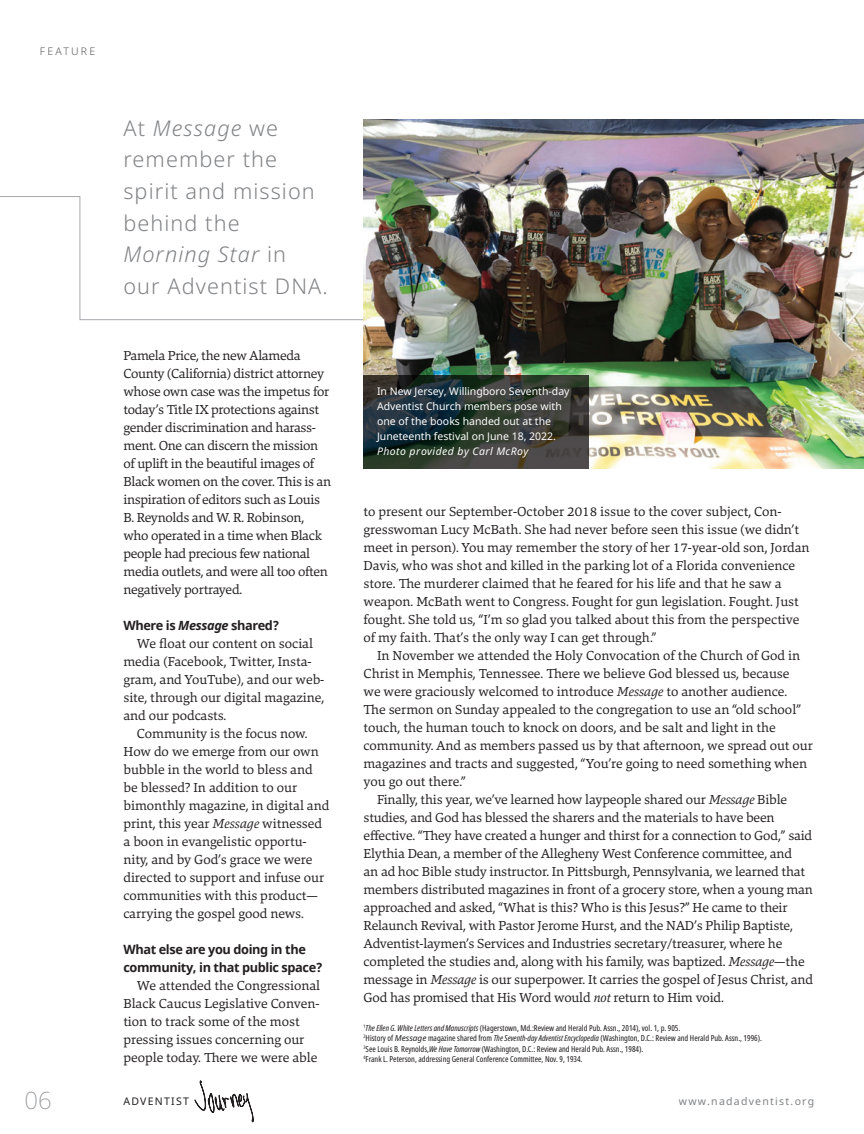
<style>
.page{position:relative;width:864px;height:1134px;background:#fff}
.page>*{position:absolute;margin:0;border:0;box-sizing:border-box;transform-origin:0 0}
.t1{font:200 23.85px "Noto Sans";color:#939598}
.Pull_Quotes{font:300 21.6px/31.7px "Noto Sans";letter-spacing:.05em;color:#808285}
.Body_Copy{font:13.5px/18px "Danton";letter-spacing:-.01em;color:#231f20}
.interview_question{font:700 12.75px/18px "Noto Sans";letter-spacing:-.03em;color:#231f20}
.t2{font:10.5px/15px "Noto Sans";color:#fff}
.t3{font:10.5px "Noto Sans";letter-spacing:.12em;color:#808285}
.t4{font:10.5px "Noto Sans";letter-spacing:.12em;color:#231f20}
.t5{font:300 10.5px "Noto Sans";letter-spacing:.21em;color:#57585a}
.Endnotes{font:extra-condensed 8.25px "Noto Sans";color:#231f20}
.s1{font-style:italic}
.s2{font-style:italic;font-stretch:normal}
</style>
<div class="page">
<svg style="left:195px;top:1080px;width:59px;height:43px"></svg>
<svg style="left:0;top:196px;width:364px;height:124px"></svg>
<img style="left:364px;top:119px;width:500px;height:350px">
<svg style="left:364px;top:375px;width:225px;height:94px;background:#2f3835"></svg>
<p class="t5" style="left:40px;top:44px;width:57px">FEATURE</p>
<p class="Pull_Quotes" style="left:123px;top:112px;width:206px">At <span class="s1">Message</span> we remember the spirit and mission behind the<br><span class="s1">Morning Star</span> in our Adventist DNA.</p>
<p class="Body_Copy" style="left:123px;top:346px;width:209px">Pamela Price, the new Alameda County (California) district attorney whose own case was the impetus for today’s Title IX protections against gender discrimination and harass&shy;ment. One can discern the mission of uplift in the beautiful images of Black women on the cover. This is an inspiration of editors such as Louis B. Reynolds and W. R. Robinson, who operated in a time when Black people had precious few national media outlets, and were all too often negatively portrayed.</p>
<p class="interview_question" style="left:123px;top:616px;width:158px">Where is <span class="s1">Message</span> shared?</p>
<p class="Body_Copy" style="left:123px;top:634px;width:202px;text-indent:14px">We float our content on social media (Facebook, Twitter, Insta&shy;gram, and YouTube), and our web&shy;site, through our digital magazine, and our podcasts.</p>
<p class="Body_Copy" style="left:123px;top:724px;width:207px;text-indent:14px">Community is the focus now.<br>How do we emerge from our own bubble in the world to bless and be blessed? In addition to our bimonthly magazine, in digital and print, this year <span class="s1">Message</span> witnessed a boon in evangelistic opportu&shy;nity, and by God’s grace we were directed to support and infuse our communities with this product— carrying the gospel good news.</p>
<p class="interview_question" style="left:123px;top:940px;width:201px">What else are you doing in the community, in that public space?</p>
<p class="Body_Copy" style="left:123px;top:976px;width:198px;text-indent:14px">We attended the Congressional<br>Black Caucus Legislative Conven&shy;tion to track some of the most pressing issues concerning our people today. There we were able</p>
<p class="t2" style="left:377px;top:384px;width:194px">In New Jersey, Willingboro Seventh-day Adventist Church members pose with one of the books handed out at the Juneteenth festival on June 18, 2022.<br><span class="s1">Photo provided by Carl McRoy</span></p>
<p class="Body_Copy" style="left:364px;top:502px;width:448px">to present our September-October 2018 issue to the cover subject, Con&shy;gresswoman Lucy McBath. She had never before seen this issue (we didn’t meet in person). You may remember the story of her 17-year-old son, Jordan Davis, who was shot and killed in the parking lot of a Florida convenience store. The murderer claimed that he feared for his life and that he saw a weapon. McBath went to Congress. Fought for gun legislation. Fought. Just fought. She told us, “I’m so glad you talked about this from the perspective of my faith. That’s the only way I can get through.”</p>
<p class="Body_Copy" style="left:364px;top:646px;width:451px;text-indent:14px">In November we attended the Holy Convocation of the Church of God in Christ in Memphis, Tennessee. There we believe God blessed us, because<br>we were graciously welcomed to introduce <span class="s1">Message</span> to another audience.<br>The sermon on Sunday appealed to the congregation to use an “old school” touch, the human touch to knock on doors, and be salt and light in the community. And as members passed us by that afternoon, we spread out our magazines and tracts and suggested, “You’re going to need something when you go out there.”</p>
<p class="Body_Copy" style="left:364px;top:790px;width:451px;text-indent:14px">Finally, this year, we’ve learned how laypeople shared our <span class="s1">Message</span> Bible studies, and God has blessed the sharers and the materials to have been effective. “They have created a hunger and thirst for a connection to God,” said Elythia Dean, a member of the Allegheny West Conference committee, and<br>an ad hoc Bible study instructor. In Pittsburgh, Pennsylvania, we learned that members distributed magazines in front of a grocery store, when a young man approached and asked, “What is this? Who is this Jesus?” He came to their Relaunch Revival, with Pastor Jerome Hurst, and the NAD’s Philip Baptiste, Adventist-laymen’s Services and Industries secretary/treasurer, where he completed the studies and, along with his family, was baptized. <span class="s1">Message</span>—the message in <span class="s1">Message</span> is our superpower. It carries the gospel of Jesus Christ, and God has promised that His Word would <span class="s1">not</span> return to Him void.</p>
<p class="Endnotes" style="left:364px;top:1022px;width:318px"><sup>1</sup><span class="s1">The Ellen G. White Letters and Manuscripts</span> (Hagerstown, Md.:Review and Herald Pub. Assn., 2014), vol. 1, p. 905.</p>
<p class="Endnotes" style="left:364px;top:1032px;width:400px"><sup>2</sup>History of <span class="s2">Message</span> magazine shared from <span class="s1">The Seventh-day Adventist Encyclopedia</span> (Washington, D.C.: Review and Herald Pub. Assn., 1996).</p>
<p class="Endnotes" style="left:364px;top:1043px;width:281px"><sup>3</sup>See Louis B. Reynolds,<span class="s1">We Have Tomorrow</span> (Washington, D.C.: Review and Herald Pub. Assn., 1984).</p>
<p class="Endnotes" style="left:364px;top:1053px;width:220px"><sup>4</sup>Frank L. Peterson, addressing General Conference Committee, Nov. 9, 1934.</p>
<h1 class="t1" style="left:24px;top:1084px;width:29px">06</h1>
<p class="t4" style="left:123px;top:1094px;width:67px">ADVENTIST</p>
<p class="t3" style="left:679px;top:1094px;width:137px">www.nadadventist.org</p>
</div>
